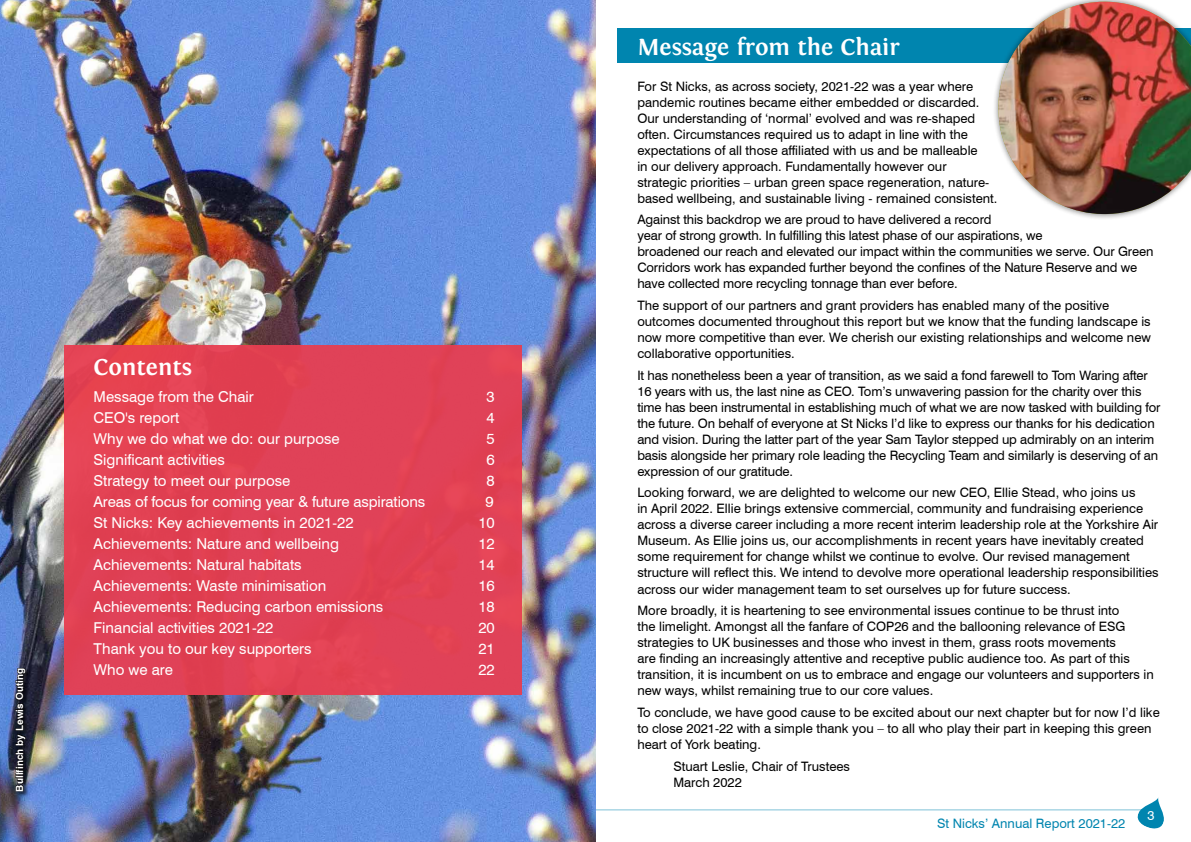
<style>
.page{position:relative;width:1191px;height:842px;background:#fff}
.page>*{position:absolute;margin:0;border:0;box-sizing:border-box;transform-origin:0 0}
.t1{font:700 24px "Fontin";color:#fff}
.t2{font:15px "Swiss 721 BT";color:#fff}
.t3{font:13px/16px "Swiss 721 BT";color:#000}
.t4{font:13px "Swiss 721 BT";color:#0085af}
.t5{font:13px "Swiss 721 BT";color:#fff}
.t6{font:700 10px "Swiss 721 BT";letter-spacing:.01em;color:#fff}
</style>
<div class="page">
<hr style="left:50px;top:809px;width:1094px;height:1px;background:#0085af">
<svg style="left:1135px;top:797px;width:29px;height:32px"></svg>
<img style="left:0;top:0;width:596px;height:842px">
<div style="left:64px;top:345px;width:458px;height:349px;background:#e04256"></div>
<img style="left:15px;top:668px;width:43px;height:163px">
<div style="left:617px;top:28px;width:574px;height:34px;background:#0085af"></div>
<div style="left:992px;top:0;width:199px;height:220px;background:#000;opacity:.5"></div>
<img style="left:997px;top:2px;width:194px;height:213px">
<p class="t6" style="left:13px;top:791px;width:125px;rotate:-90deg">Bullfinch by Lewis Outing</p>
<h1 class="t1" style="left:94px;top:354px;width:100px">Contents</h1>
<p class="t2" style="left:94px;top:387px;width:162px">Message from the Chair</p>
<p class="t2" style="left:486px;top:387px;width:10px">3</p>
<p class="t2" style="left:94px;top:408px;width:87px">CEO's report</p>
<p class="t2" style="left:486px;top:408px;width:10px">4</p>
<p class="t2" style="left:94px;top:429px;width:248px">Why we do what we do: our purpose</p>
<p class="t2" style="left:486px;top:429px;width:10px">5</p>
<p class="t2" style="left:94px;top:450px;width:133px">Significant activities</p>
<p class="t2" style="left:486px;top:450px;width:10px">6</p>
<p class="t2" style="left:94px;top:471px;width:198px">Strategy to meet our purpose</p>
<p class="t2" style="left:486px;top:471px;width:10px">8</p>
<p class="t2" style="left:94px;top:492px;width:333px">Areas of focus for coming year &amp; future aspirations</p>
<p class="t2" style="left:485px;top:492px;width:10px">9</p>
<p class="t2" style="left:94px;top:513px;width:261px">St Nicks: Key achievements in 2021-22</p>
<p class="t2" style="left:478px;top:513px;width:18px">10</p>
<p class="t2" style="left:94px;top:534px;width:247px">Achievements: Nature and wellbeing</p>
<p class="t2" style="left:478px;top:534px;width:18px">12</p>
<p class="t2" style="left:94px;top:555px;width:210px">Achievements: Natural habitats</p>
<p class="t2" style="left:478px;top:555px;width:18px">14</p>
<p class="t2" style="left:94px;top:576px;width:234px">Achievements: Waste minimisation</p>
<p class="t2" style="left:478px;top:576px;width:18px">16</p>
<p class="t2" style="left:94px;top:597px;width:291px">Achievements: Reducing carbon emissions</p>
<p class="t2" style="left:478px;top:597px;width:18px">18</p>
<p class="t2" style="left:94px;top:618px;width:181px">Financial activities 2021-22</p>
<p class="t2" style="left:478px;top:618px;width:18px">20</p>
<p class="t2" style="left:94px;top:639px;width:219px">Thank you to our key supporters</p>
<p class="t2" style="left:478px;top:639px;width:18px">21</p>
<p class="t2" style="left:94px;top:660px;width:81px">Who we are</p>
<p class="t2" style="left:478px;top:660px;width:18px">22</p>
<h1 class="t1" style="left:637px;top:34px;width:264px">Message from the Chair</h1>
<p class="t3" style="left:637px;top:78px;width:361px">For St Nicks, as across society, 2021-22 was a year where pandemic routines became either embedded or discarded.<br>Our understanding of ‘normal’ evolved and was re-shaped often. Circumstances required us to adapt in line with the expectations of all those affiliated with us and be malleable<br>in our delivery approach. Fundamentally however our strategic priorities – urban green space regeneration, nature&shy;based wellbeing, and sustainable living - remained consistent.</p>
<p class="t3" style="left:637px;top:212px;width:517px">Against this backdrop we are proud to have delivered a record<br>year of strong growth. In fulfilling this latest phase of our aspirations, we<br>broadened our reach and elevated our impact within the communities we serve. Our Green Corridors work has expanded further beyond the confines of the Nature Reserve and we have collected more recycling tonnage than ever before.</p>
<p class="t3" style="left:637px;top:297px;width:515px">The support of our partners and grant providers has enabled many of the positive outcomes documented throughout this report but we know that the funding landscape is now more competitive than ever. We cherish our existing relationships and welcome new collaborative opportunities.</p>
<p class="t3" style="left:637px;top:367px;width:525px">It has nonetheless been a year of transition, as we said a fond farewell to Tom Waring after 16 years with us, the last nine as CEO. Tom’s unwavering passion for the charity over this time has been instrumental in establishing much of what we are now tasked with building for the future. On behalf of everyone at St Nicks I’d like to express our thanks for his dedication and vision. During the latter part of the year Sam Taylor stepped up admirably on an interim basis alongside her primary role leading the Recycling Team and similarly is deserving of an expression of our gratitude.</p>
<p class="t3" style="left:637px;top:485px;width:523px">Looking forward, we are delighted to welcome our new CEO, Ellie Stead, who joins us<br>in April 2022. Ellie brings extensive commercial, community and fundraising experience across a diverse career including a more recent interim leadership role at the Yorkshire Air Museum. As Ellie joins us, our accomplishments in recent years have inevitably created some requirement for change whilst we continue to evolve. Our revised management structure will reflect this. We intend to devolve more operational leadership responsibilities across our wider management team to set ourselves up for future success.</p>
<p class="t3" style="left:637px;top:602px;width:518px">More broadly, it is heartening to see environmental issues continue to be thrust into<br>the limelight. Amongst all the fanfare of COP26 and the ballooning relevance of ESG strategies to UK businesses and those who invest in them, grass roots movements<br>are finding an increasingly attentive and receptive public audience too. As part of this transition, it is incumbent on us to embrace and engage our volunteers and supporters in new ways, whilst remaining true to our core values.</p>
<p class="t3" style="left:637px;top:704px;width:524px">To conclude, we have good cause to be excited about our next chapter but for now I’d like to close 2021-22 with a simple thank you – to all who play their part in keeping this green heart of York beating.</p>
<p class="t3" style="left:673px;top:758px;width:178px">Stuart Leslie, Chair of Trustees<br>March 2022</p>
<p class="t4" style="left:937px;top:816px;width:190px">St Nicks’ Annual Report 2021-22</p>
<p class="t5" style="left:1147px;top:807px;width:9px">3</p>
</div>
